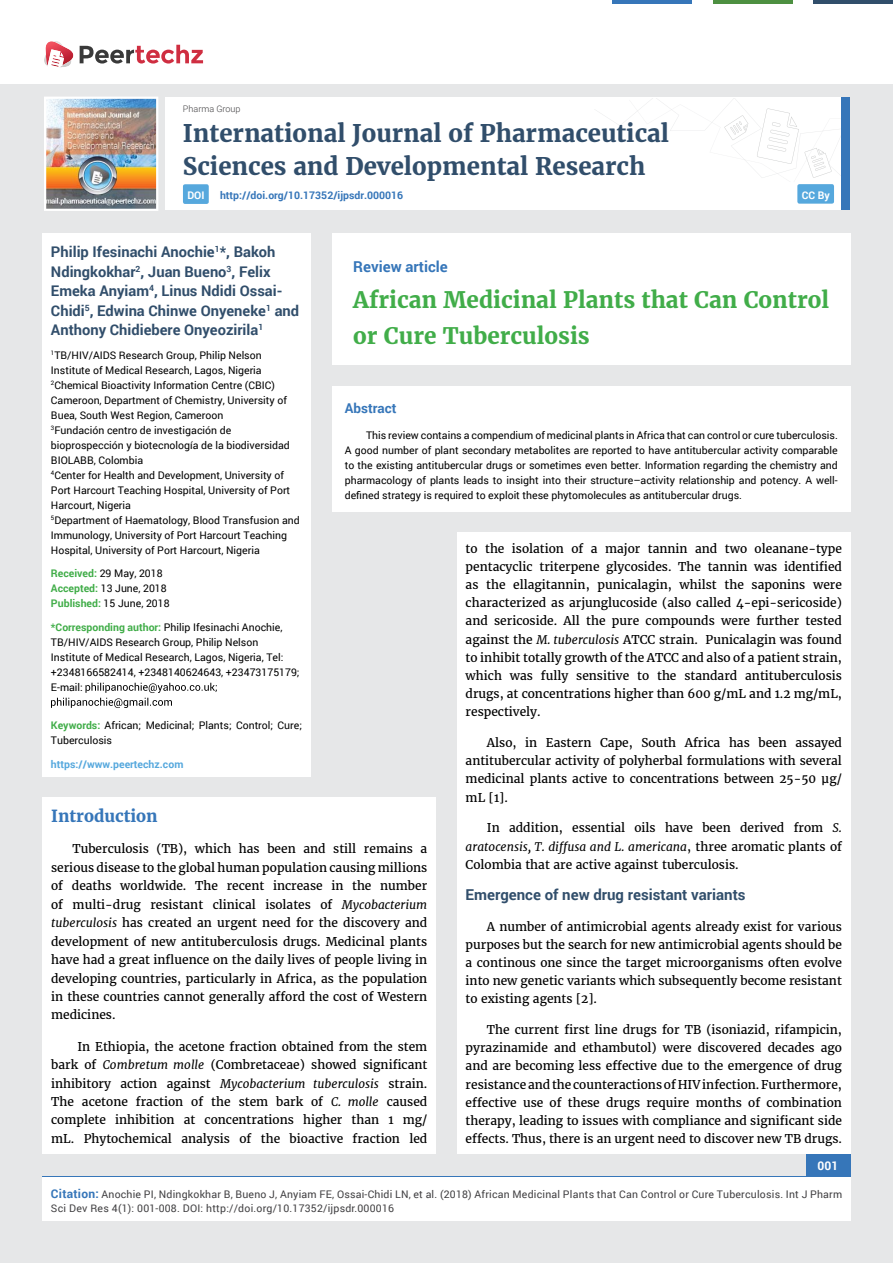
<style>
.page{position:relative;width:893px;height:1263px;background:#e6e7e8}
.page>*{position:absolute;margin:0;border:0;box-sizing:border-box;transform-origin:0 0}
.t1{font:700 24px/33px "Merriweather";color:#314e6b}
.t2{font:700 22.5px/36px "Merriweather";color:#41ad49}
.t3{font:700 16.5px "Merriweather";color:#3676b9}
.t4{font:700 15px "Roboto";color:#314e6b}
.t5{font:700 15px "Roboto";color:#3676b9}
.t6{font:700 14.7px/19.5px "Roboto";color:#314e6b}
.t7{font:700 13.5px "Roboto";color:#3676b9}
.t8{font:12px/18.1px "Merriweather";color:#000;text-align:justify}
.t9{font:700 12px "Roboto";color:#fff}
.t10{font:10.5px/15px "Roboto";color:#000}
.t11{font:10.5px/13.5px "Roboto";letter-spacing:.02em;color:#414042}
.t12{font:700 10.5px "Roboto";color:#3676b9}
.t13{font:700 10.5px "Roboto";color:#56a8dd}
.t14{font:700 10.5px "Roboto";color:#fff}
.t15{font:300 9px "Roboto";color:#414042}
.s1{font-weight:700;color:#41ad49}
.s2{font-style:italic}
.s3{font-weight:700;font-size:12px;color:#3676b9}
</style>
<div class="page">
<div style="left:165px;top:98px;width:684px;height:112px;background:#fff"></div>
<svg style="left:596px;top:99px;width:245px;height:79px"></svg>
<div style="left:841px;top:98px;width:8px;height:112px;background:#3676b9"></div>
<img style="left:44px;top:97px;width:114px;height:114px">
<div style="left:0;top:0;width:893px;height:83px;background:#fff"></div>
<svg style="left:44px;top:41px;width:159px;height:27px"></svg>
<div style="left:797px;top:184px;width:37px;height:20px;background:#56a8dd;border-radius:2px"></div>
<hr style="left:713px;top:0;width:79px;height:3px;background:#4d9041">
<hr style="left:612px;top:0;width:80px;height:3px;background:#3676b9">
<hr style="left:813px;top:0;width:80px;height:3px;background:#314e6b">
<div style="left:806px;top:1154px;width:44px;height:51px;background:#3676b9"></div>
<div style="left:42px;top:1177px;width:809px;height:43px;background:#fff"></div>
<div style="left:183px;top:184px;width:26px;height:20px;background:#56a8dd;border-radius:2px"></div>
<div style="left:332px;top:386px;width:518px;height:125px;background:#fff"></div>
<div style="left:332px;top:233px;width:518px;height:132px;background:#fff"></div>
<div style="left:42px;top:233px;width:269px;height:543px;background:#fff"></div>
<svg style="left:51px;top:683px;width:166px;height:25px"></svg>
<div style="left:43px;top:797px;width:393px;height:357px;background:#fff"></div>
<div style="left:457px;top:533px;width:393px;height:621px;background:#fff"></div>
<p class="t15" style="left:183px;top:102px;width:59px">Pharma Group</p>
<h1 class="t1" style="left:183px;top:117px;width:488px">International Journal of Pharmaceutical<br>Sciences and Developmental Research</h1>
<p class="t14" style="left:187px;top:188px;width:19px">DOI</p>
<p class="t12" style="left:220px;top:188px;width:185px">http://doi.org/10.17352/ijpsdr.000016</p>
<p class="t14" style="left:802px;top:188px;width:29px">CC By</p>
<p class="t6" style="left:51px;top:242px;width:250px">Philip Ifesinachi Anochie<sup>1</sup>*, Bakoh Ndingkokhar<sup>2</sup>, Juan Bueno<sup>3</sup>, Felix Emeka Anyiam<sup>4</sup>, Linus Ndidi Ossai-Chidi<sup>5</sup>, Edwina Chinwe Onyeneke<sup>1</sup> and Anthony Chidiebere Onyeozirila<sup>1</sup></p>
<p class="t10" style="left:51px;top:347px;width:250px"><sup>1</sup>TB/HIV/AIDS Research Group, Philip Nelson Institute of Medical Research, Lagos, Nigeria <sup>2</sup>Chemical Bioactivity Information Centre (CBIC)<br>Cameroon, Department of Chemistry, University of Buea, South West Region, Cameroon<br><sup>3</sup>Fundación centro de investigación de bioprospección y biotecnología de la biodiversidad BIOLABB, Colombia<br><sup>4</sup>Center for Health and Development, University of Port Harcourt Teaching Hospital, University of Port Harcourt, Nigeria<br><sup>5</sup>Department of Haematology, Blood Transfusion and Immunology, University of Port Harcourt Teaching Hospital, University of Port Harcourt, Nigeria</p>
<p class="t10" style="left:51px;top:566px;width:120px"><span class="s1">Received:</span> 29 May, 2018<br><span class="s1">Accepted:</span> 13 June, 2018<br><span class="s1">Published:</span> 15 June, 2018</p>
<p class="t10" style="left:51px;top:619px;width:250px"><span class="s1">*Corresponding author:</span> Philip Ifesinachi Anochie, TB/HIV/AIDS Research Group, Philip Nelson Institute of Medical Research, Lagos, Nigeria, Tel: +2348166582414, +2348140624643, +23473175179; E-mail:</p>
<p class="t10" style="left:51px;top:718px;width:253px"><span class="s1">Keywords:</span> African; Medicinal; Plants; Control; Cure;<br>Tuberculosis</p>
<p class="t13" style="left:51px;top:757px;width:134px">https://www.peertechz.com</p>
<h3 class="t3" style="left:51px;top:806px;width:108px">Introduction</h3>
<p class="t8" style="left:51px;top:840px;width:378px;text-indent:21px">Tuberculosis (TB), which has been and still remains a serious disease to the global human population causing millions of deaths worldwide. The recent increase in the number of multi-drug resistant clinical isolates of <span class="s2">Mycobacterium tuberculosis</span> has created an urgent need for the discovery and development of new antituberculosis drugs. Medicinal plants have had a great influence on the daily lives of people living in developing countries, particularly in Africa, as the population in these countries cannot generally afford the cost of Western medicines.</p>
<p class="t8" style="left:51px;top:1037px;width:378px;text-indent:26px">In Ethiopia, the acetone fraction obtained from the stem bark of <span class="s2">Combretum molle</span> (Combretaceae) showed significant inhibitory action against <span class="s2">Mycobacterium tuberculosis</span> strain.<br>The acetone fraction of the stem bark of <span class="s2">C. molle</span> caused complete inhibition at concentrations higher than 1 mg/ mL. Phytochemical analysis of the bioactive fraction led</p>
<p class="t5" style="left:353px;top:256px;width:96px">Review article</p>
<h2 class="t2" style="left:353px;top:282px;width:477px">African Medicinal Plants that Can Control or Cure Tuberculosis</h2>
<p class="t7" style="left:345px;top:399px;width:53px">Abstract</p>
<p class="t10" style="left:345px;top:427px;width:494px;text-align:justify;text-indent:21px">This review contains a compendium of medicinal plants in Africa that can control or cure tuberculosis.<br>A good number of plant secondary metabolites are reported to have antitubercular activity comparable to the existing antitubercular drugs or sometimes even better. Information regarding the chemistry and pharmacology of plants leads to insight into their structure–activity relationship and potency. A well&shy;defined strategy is required to exploit these phytomolecules as antitubercular drugs.</p>
<p class="t8" style="left:466px;top:540px;width:378px">to the isolation of a major tannin and two oleanane-type pentacyclic triterpene glycosides. The tannin was identified as the ellagitannin, punicalagin, whilst the saponins were characterized as arjunglucoside (also called 4-epi-sericoside) and sericoside. All the pure compounds were further tested against the <span class="s2">M. tuberculosis</span> ATCC strain. Punicalagin was found to inhibit totally growth of the ATCC and also of a patient strain, which was fully sensitive to the standard antituberculosis drugs, at concentrations higher than 600 g/mL and 1.2 mg/mL, respectively.</p>
<p class="t8" style="left:466px;top:734px;width:378px;text-indent:21px">Also, in Eastern Cape, South Africa has been assayed antitubercular activity of polyherbal formulations with several medicinal plants active to concentrations between 25-50 μg/ mL [1].</p>
<p class="t8" style="left:466px;top:819px;width:378px;text-indent:21px">In addition, essential oils have been derived from <span class="s2">S. aratocensis, T. diffusa and L. americana</span>, three aromatic plants of Colombia that are active against tuberculosis.</p>
<p class="t4" style="left:466px;top:884px;width:282px">Emergence of new drug resistant variants</p>
<p class="t8" style="left:466px;top:917px;width:378px;text-indent:21px">A number of antimicrobial agents already exist for various purposes but the search for new antimicrobial agents should be a continous one since the target microorganisms often evolve into new genetic variants which subsequently become resistant to existing agents [2].</p>
<p class="t8" style="left:466px;top:1021px;width:378px;text-indent:21px">The current first line drugs for TB (isoniazid, rifampicin, pyrazinamide and ethambutol) were discovered decades ago and are becoming less effective due to the emergence of drug resistance and the counteractions of HIV infection. Furthermore, effective use of these drugs require months of combination therapy, leading to issues with compliance and significant side effects. Thus, there is an urgent need to discover new TB drugs.</p>
<p class="t9" style="left:817px;top:1158px;width:22px">001</p>
<p class="t11" style="left:51px;top:1188px;width:793px"><span class="s3">Citation:</span> Anochie PI, Ndingkokhar B, Bueno J, Anyiam FE, Ossai-Chidi LN, et al. (2018) African Medicinal Plants that Can Control or Cure Tuberculosis. Int J Pharm<br>Sci Dev Res 4(1): 001-008. DOI: http://doi.org/10.17352/ijpsdr.000016</p>
</div>
